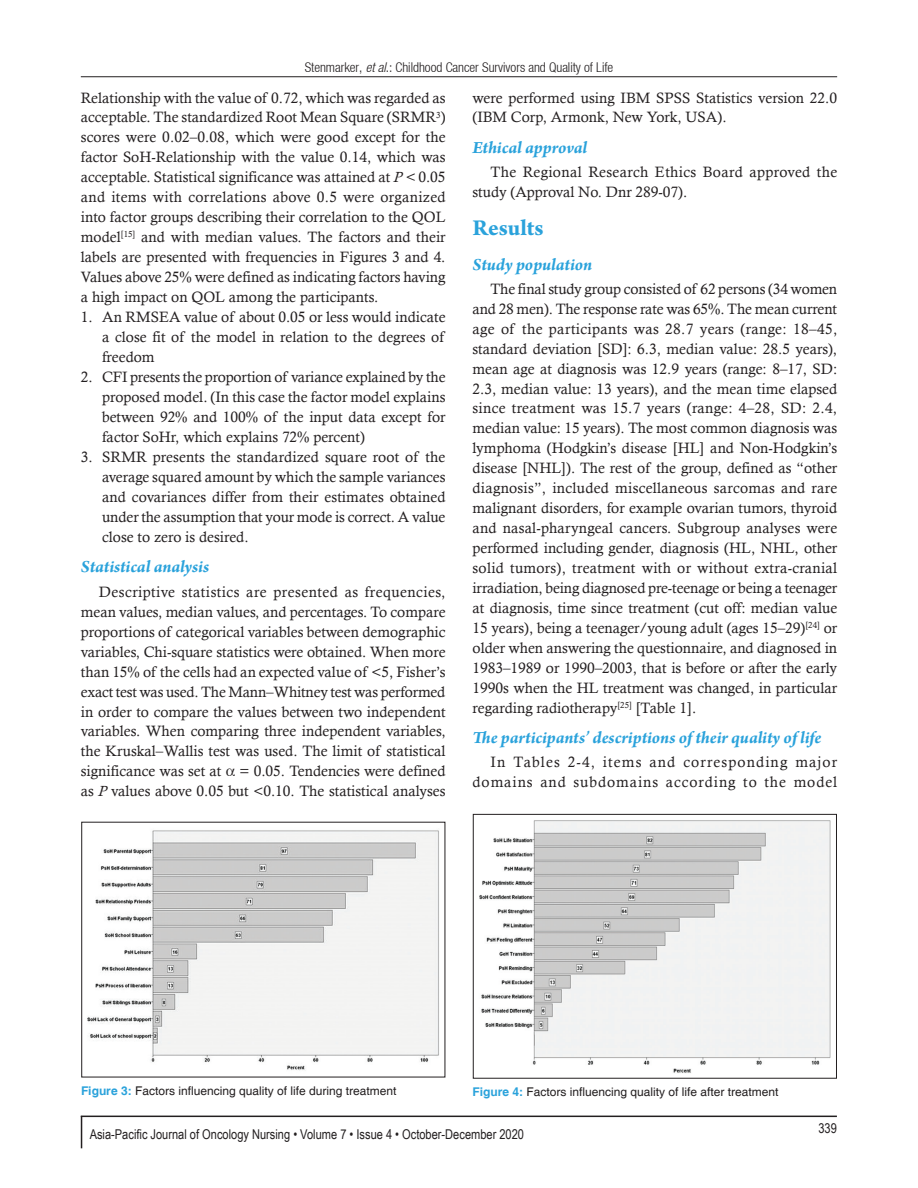
<style>
.page{position:relative;width:918px;height:1188px;background:#fff}
.page>*{position:absolute;margin:0;border:0;box-sizing:border-box;transform-origin:0 0}
.t1{font:700 24px "Arno Pro";color:#2aa2db}
.t2{font:italic 700 18px "Arno Pro";letter-spacing:-.005em;color:#2aa2db}
.TX{font:15px/20px "Calisto";color:#231f20;text-align:justify}
.L{font:15px/20px "Calisto";color:#231f20;text-align:justify}
.LL{font:15px/20px "Calisto";letter-spacing:-.005em;color:#231f20;text-align:justify}
.TX-2{font:15px/20px "Calisto";letter-spacing:.065em;color:#231f20;text-align:right}
.TX-3{font:15px/20px "Calisto";letter-spacing:.025em;color:#231f20}
.t3{font:13.5px "Arial Narrow";color:#231f20}
.t4{font:13.5px "Heavenetica Cond 4 Lt SH";color:#231f20}
.FGC{font:12px "Helvetica";color:#231f20}
.s1{font-family:"Heavenetica Cond 4 Lt Obl SH"}
.s2{font-style:italic}
.s3{font-weight:700;color:#2aa2db}
</style>
<div class="page">
<hr style="left:81px;top:76px;width:756px;height:1px;background:#231f20">
<hr style="left:81px;top:1116px;width:1px;height:32px;background:#231f20">
<hr style="left:81px;top:1116px;width:756px;height:1px;background:#231f20">
<img style="left:87px;top:830px;width:352px;height:241px">
<img style="left:479px;top:820px;width:352px;height:253px">
<div style="left:473px;top:814px;width:364px;height:264px;border:1px solid #231f20"></div>
<p class="t4" style="left:305px;top:59px;width:310px">Stenmarker, <span class="s1">et al</span>.: Childhood Cancer Survivors and Quality of Life</p>
<p class="TX" style="left:81px;top:87px;width:366px">Relationship with the value of 0.72, which was regarded as acceptable. The standardized Root Mean Square (SRMR<sup>3</sup>) scores were 0.02–0.08, which were good except for the factor SoH‑Relationship with the value 0.14, which was acceptable. Statistical significance was attained at <span class="s2">P &lt;</span> 0.05 and items with correlations above 0.5 were organized into factor groups describing their correlation to the QOL model<sup>[15]</sup> and with median values. The factors and their labels are presented with frequencies in Figures 3 and 4.<br>Values above 25% were defined as indicating factors having a high impact on QOL among the participants.</p>
<p class="L" style="left:102px;top:307px;width:345px;text-indent:-21px">1. An RMSEA value of about 0.05 or less would indicate a close fit of the model in relation to the degrees of freedom</p>
<p class="L" style="left:102px;top:367px;width:345px;text-indent:-21px">2. CFI presents the proportion of variance explained by the proposed model. (In this case the factor model explains between 92% and 100% of the input data except for factor SoHr, which explains 72% percent)</p>
<p class="LL" style="left:102px;top:447px;width:345px;text-indent:-21px">3. SRMR presents the standardized square root of the average squared amount by which the sample variances and covariances differ from their estimates obtained under the assumption that your mode is correct. A value close to zero is desired.</p>
<h2 class="t2" style="left:81px;top:556px;width:130px">Statistical analysis</h2>
<p class="TX" style="left:81px;top:581px;width:366px;text-indent:18px">Descriptive statistics are presented as frequencies, mean values, median values, and percentages. To compare proportions of categorical variables between demographic variables, Chi‑square statistics were obtained. When more than 15% of the cells had an expected value of &lt;5, Fisher’s exact test was used. The Mann–Whitney test was performed in order to compare the values between two independent variables. When comparing three independent variables, the Kruskal–Wallis test was used. The limit of statistical significance was set at = 0.05. Tendencies were defined as <span class="s2">P</span> values above 0.05 but &lt;0.10. The statistical analyses</p>
<p class="TX" style="left:473px;top:87px;width:366px">were performed using IBM SPSS Statistics version 22.0 (IBM Corp, Armonk, New York, USA).</p>
<h2 class="t2" style="left:473px;top:137px;width:116px">Ethical approval</h2>
<p class="TX-3" style="left:473px;top:162px;width:366px;text-indent:18px">The Regional Research Ethics Board approved the study (Approval No. Dnr 289‑07).</p>
<h1 class="t1" style="left:473px;top:214px;width:73px">Results</h1>
<h2 class="t2" style="left:473px;top:254px;width:121px">Study population</h2>
<p class="TX" style="left:473px;top:279px;width:366px;text-indent:18px">The final study group consisted of 62 persons (34 women and 28 men). The response rate was 65%. The mean current age of the participants was 28.7 years (range: 18–45, standard deviation [SD]: 6.3, median value: 28.5 years), mean age at diagnosis was 12.9 years (range: 8–17, SD:<br>2.3, median value: 13 years), and the mean time elapsed since treatment was 15.7 years (range: 4–28, SD: 2.4, median value: 15 years). The most common diagnosis was lymphoma (Hodgkin’s disease [HL] and Non‑Hodgkin’s disease [NHL]). The rest of the group, defined as “other diagnosis”, included miscellaneous sarcomas and rare malignant disorders, for example ovarian tumors, thyroid and nasal‑pharyngeal cancers. Subgroup analyses were performed including gender, diagnosis (HL, NHL, other solid tumors), treatment with or without extra‑cranial irradiation, being diagnosed pre-teenage or being a teenager at diagnosis, time since treatment (cut off: median value 15 years), being a teenager/young adult (ages 15–29)<sup>[24]</sup> or older when answering the questionnaire, and diagnosed in 1983–1989 or 1990–2003, that is before or after the early 1990s when the HL treatment was changed, in particular regarding radiotherapy<sup>[25]</sup> [Table 1].</p>
<h2 class="t2" style="left:473px;top:727px;width:350px">The participants’ descriptions of their quality of life</h2>
<p class="TX-2" style="left:473px;top:752px;width:366px">In Tables 2‑4, items and corresponding major domains and subdomains according to the model</p>
<p class="FGC" style="left:81px;top:1084px;width:317px"><span class="s3">Figure 3:</span> Factors influencing quality of life during treatment</p>
<p class="FGC" style="left:473px;top:1085px;width:308px"><span class="s3">Figure 4:</span> Factors influencing quality of life after treatment</p>
<p class="t3" style="left:90px;top:1124px;width:436px">Asia‑Pacific Journal of Oncology Nursing • Volume 7 • Issue 4 • October-December 2020</p>
<p class="t3" style="left:818px;top:1118px;width:20px">339</p>
</div>
